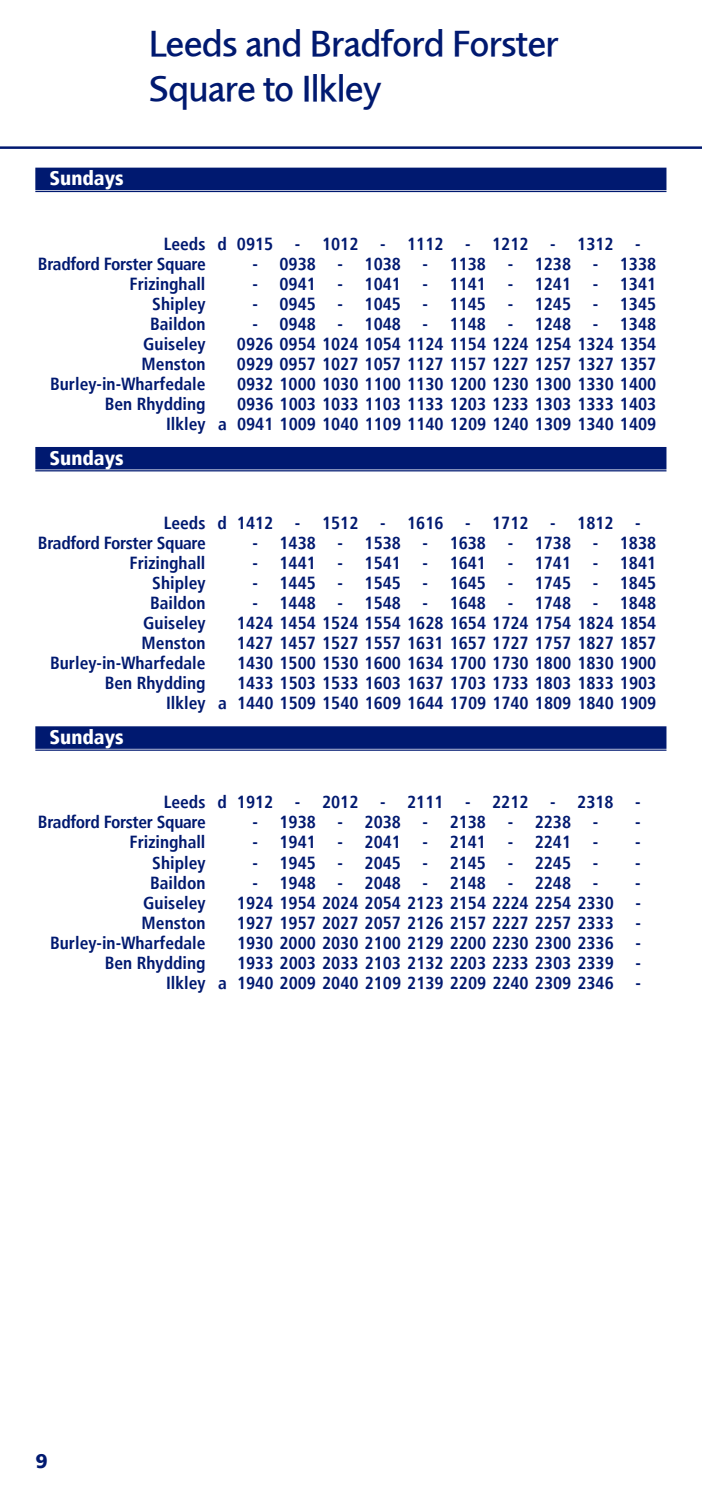
<style>
.page{position:relative;width:702px;height:1489px;background:#fff}
.page>*{position:absolute;margin:0;border:0;box-sizing:border-box;transform-origin:0 0}
.t1{font:500 37.5px/45px "Foundry Sans";letter-spacing:-.02em;color:#001970}
.t2{font:900 condensed 20px "Frutiger LT";color:#fff}
.t3{font:900 20px "Frutiger LT";color:#001970}
.t4{font:700 condensed 17.5px/20px "Frutiger LT";color:#001970}
</style>
<div class="page">
<hr style="left:0;top:146px;width:702px;height:3px;background:#001970">
<div style="left:35px;top:168px;width:631px;height:22px;background:#001970"></div>
<hr style="left:35px;top:191px;width:631px;height:1px;background:#001970">
<div style="left:35px;top:447px;width:631px;height:22px;background:#001970"></div>
<hr style="left:35px;top:470px;width:631px;height:1px;background:#001970">
<div style="left:35px;top:726px;width:631px;height:22px;background:#001970"></div>
<hr style="left:35px;top:749px;width:631px;height:1px;background:#001970">
<p class="t2" style="left:49px;top:166px;width:76px">Sundays</p>
<h1 class="t1" style="left:149px;top:20px;width:411px">Leeds and Bradford Forster<br>Square to Ilkley</h1>
<p class="t4" style="left:38px;top:234px;width:604px;text-indent:126px">Leeds d 0915 - 1012 - 1112 - 1212 - 1312 -<br>Bradford Forster Square</p>
<p class="t4" style="left:252px;top:254px;width:405px">- 0938 - 1038 - 1138 - 1238 - 1338</p>
<p class="t4" style="left:130px;top:274px;width:77px">Frizinghall</p>
<p class="t4" style="left:252px;top:274px;width:405px">- 0941 - 1041 - 1141 - 1241 - 1341</p>
<p class="t4" style="left:152px;top:294px;width:55px">Shipley</p>
<p class="t4" style="left:252px;top:294px;width:405px">- 0945 - 1045 - 1145 - 1245 - 1345</p>
<p class="t4" style="left:150px;top:314px;width:57px">Baildon</p>
<p class="t4" style="left:252px;top:314px;width:405px">- 0948 - 1048 - 1148 - 1248 - 1348</p>
<p class="t4" style="left:143px;top:334px;width:64px">Guiseley</p>
<p class="t4" style="left:237px;top:334px;width:421px">0926 0954 1024 1054 1124 1154 1224 1254 1324 1354</p>
<p class="t4" style="left:142px;top:354px;width:65px">Menston</p>
<p class="t4" style="left:237px;top:354px;width:421px">0929 0957 1027 1057 1127 1157 1227 1257 1327 1357</p>
<p class="t4" style="left:50px;top:374px;width:157px">Burley-in-Wharfedale</p>
<p class="t4" style="left:237px;top:374px;width:421px">0932 1000 1030 1100 1130 1200 1230 1300 1330 1400</p>
<p class="t4" style="left:105px;top:394px;width:102px">Ben Rhydding</p>
<p class="t4" style="left:166px;top:394px;width:492px;text-align:right">0936 1003 1033 1103 1133 1203 1233 1303 1333 1403<br>Ilkley a 0941 1009 1040 1109 1140 1209 1240 1309 1340 1409</p>
<p class="t2" style="left:49px;top:445px;width:76px">Sundays</p>
<p class="t4" style="left:38px;top:513px;width:604px;text-indent:126px">Leeds d 1412 - 1512 - 1616 - 1712 - 1812 -<br>Bradford Forster Square</p>
<p class="t4" style="left:252px;top:533px;width:405px">- 1438 - 1538 - 1638 - 1738 - 1838</p>
<p class="t4" style="left:130px;top:553px;width:77px">Frizinghall</p>
<p class="t4" style="left:252px;top:553px;width:405px">- 1441 - 1541 - 1641 - 1741 - 1841</p>
<p class="t4" style="left:152px;top:573px;width:55px">Shipley</p>
<p class="t4" style="left:252px;top:573px;width:405px">- 1445 - 1545 - 1645 - 1745 - 1845</p>
<p class="t4" style="left:150px;top:593px;width:57px">Baildon</p>
<p class="t4" style="left:252px;top:593px;width:405px">- 1448 - 1548 - 1648 - 1748 - 1848</p>
<p class="t4" style="left:143px;top:613px;width:64px">Guiseley</p>
<p class="t4" style="left:237px;top:613px;width:421px">1424 1454 1524 1554 1628 1654 1724 1754 1824 1854</p>
<p class="t4" style="left:142px;top:633px;width:65px">Menston</p>
<p class="t4" style="left:237px;top:633px;width:421px">1427 1457 1527 1557 1631 1657 1727 1757 1827 1857</p>
<p class="t4" style="left:50px;top:653px;width:157px">Burley-in-Wharfedale</p>
<p class="t4" style="left:237px;top:653px;width:421px">1430 1500 1530 1600 1634 1700 1730 1800 1830 1900</p>
<p class="t4" style="left:105px;top:673px;width:102px">Ben Rhydding</p>
<p class="t4" style="left:166px;top:673px;width:492px;text-align:right">1433 1503 1533 1603 1637 1703 1733 1803 1833 1903<br>Ilkley a 1440 1509 1540 1609 1644 1709 1740 1809 1840 1909</p>
<p class="t2" style="left:49px;top:724px;width:76px">Sundays</p>
<p class="t4" style="left:38px;top:792px;width:604px;text-indent:126px">Leeds d 1912 - 2012 - 2111 - 2212 - 2318 -<br>Bradford Forster Square</p>
<p class="t4" style="left:252px;top:812px;width:347px">- 1938 - 2038 - 2138 - 2238 -</p>
<p class="t4" style="left:635px;top:812px;width:7px">-</p>
<p class="t4" style="left:130px;top:832px;width:77px">Frizinghall</p>
<p class="t4" style="left:252px;top:832px;width:347px">- 1941 - 2041 - 2141 - 2241 -</p>
<p class="t4" style="left:635px;top:832px;width:7px">-</p>
<p class="t4" style="left:152px;top:852px;width:55px">Shipley</p>
<p class="t4" style="left:252px;top:852px;width:347px">- 1945 - 2045 - 2145 - 2245 -</p>
<p class="t4" style="left:635px;top:852px;width:7px">-</p>
<p class="t4" style="left:150px;top:872px;width:57px">Baildon</p>
<p class="t4" style="left:252px;top:872px;width:347px">- 1948 - 2048 - 2148 - 2248 -</p>
<p class="t4" style="left:635px;top:872px;width:7px">-</p>
<p class="t4" style="left:143px;top:892px;width:64px">Guiseley</p>
<p class="t4" style="left:237px;top:892px;width:405px">1924 1954 2024 2054 2123 2154 2224 2254 2330 -</p>
<p class="t4" style="left:142px;top:912px;width:65px">Menston</p>
<p class="t4" style="left:237px;top:912px;width:405px">1927 1957 2027 2057 2126 2157 2227 2257 2333 -</p>
<p class="t4" style="left:50px;top:932px;width:157px">Burley-in-Wharfedale</p>
<p class="t4" style="left:237px;top:932px;width:405px">1930 2000 2030 2100 2129 2200 2230 2300 2336 -</p>
<p class="t4" style="left:105px;top:952px;width:102px">Ben Rhydding</p>
<p class="t4" style="left:166px;top:952px;width:476px;text-align:right">1933 2003 2033 2103 2132 2203 2233 2303 2339 -<br>Ilkley a 1940 2009 2040 2109 2139 2209 2240 2309 2346 -</p>
<p class="t3" style="left:35px;top:1448px;width:14px">9</p>
</div>
